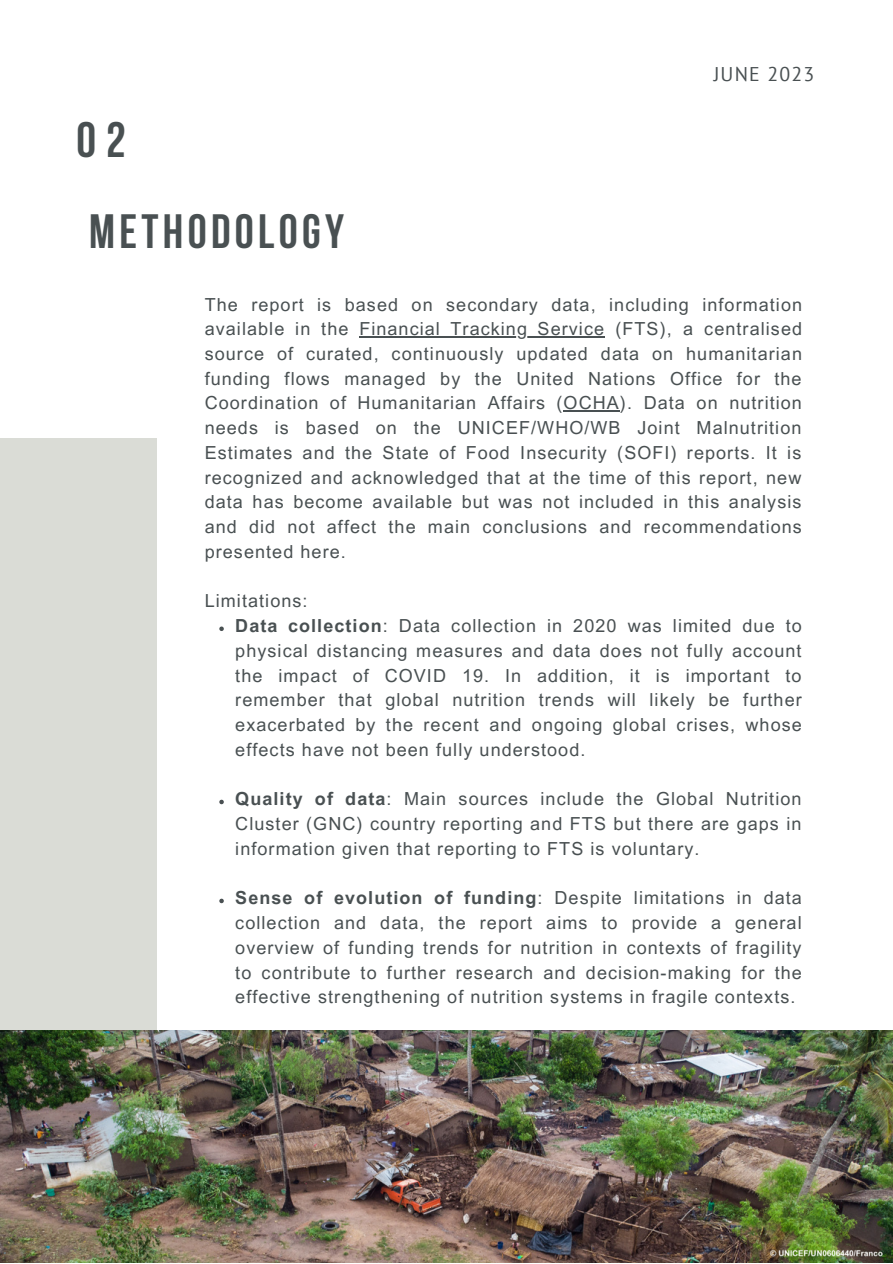
<style>
.page{position:relative;width:893px;height:1264px;background:#fff}
.page>*{position:absolute;margin:0;border:0;box-sizing:border-box;transform-origin:0 0}
.t1{font:700 49.65px "Bebas Neue";color:#495052}
.t2{font:700 48px "Bebas Neue";letter-spacing:.09em;color:#495052}
.t3{font:19.8px "PT Sans";letter-spacing:.06em;color:#495052}
.t4{font:18px/24.8px "Arial MT Pro";letter-spacing:.06em;color:#495052;text-align:justify}
.s1{font-weight:700}
</style>
<div class="page">
<svg style="left:219px;top:626px;width:5px;height:5px"></svg>
<svg style="left:219px;top:799px;width:5px;height:5px"></svg>
<svg style="left:219px;top:898px;width:5px;height:5px"></svg>
<hr style="left:359px;top:336px;width:246px;height:1px;background:#495052">
<hr style="left:563px;top:410px;width:57px;height:2px;background:#495052">
<div style="left:0;top:438px;width:156px;height:824px;background:#dadcd6"></div>
<img style="left:0;top:1030px;width:892px;height:232px">
<p class="t1" style="left:76px;top:120px;width:51px">02</p>
<p class="t2" style="left:89px;top:212px;width:256px">METHODOLOGY</p>
<p class="t3" style="left:713px;top:61px;width:102px">JUNE 2023</p>
<p class="t4" style="left:205px;top:294px;width:599px">The report is based on secondary data, including information available in the Financial Tracking Service (FTS), a centralised source of curated, continuously updated data on humanitarian funding flows managed by the United Nations Office for the Coordination of Humanitarian Affairs (OCHA). Data on nutrition needs is based on the UNICEF/WHO/WB Joint Malnutrition Estimates and the State of Food Insecurity (SOFI) reports. It is recognized and acknowledged that at the time of this report, new data has become available but was not included in this analysis and did not affect the main conclusions and recommendations presented here.</p>
<p class="t4" style="left:205px;top:591px;width:104px">Limitations:</p>
<p class="t4" style="left:235px;top:615px;width:568px"><span class="s1">Data collection</span>: Data collection in 2020 was limited due to physical distancing measures and data does not fully account the impact of COVID 19. In addition, it is important to remember that global nutrition trends will likely be further exacerbated by the recent and ongoing global crises, whose effects have not been fully understood.</p>
<p class="t4" style="left:235px;top:789px;width:567px"><span class="s1">Quality of data</span>: Main sources include the Global Nutrition Cluster (GNC) country reporting and FTS but there are gaps in information given that reporting to FTS is voluntary.</p>
<p class="t4" style="left:235px;top:887px;width:568px"><span class="s1">Sense of evolution of funding</span>: Despite limitations in data collection and data, the report aims to provide a general overview of funding trends for nutrition in contexts of fragility to contribute to further research and decision-making for the effective strengthening of nutrition systems in fragile contexts.</p>
</div>
